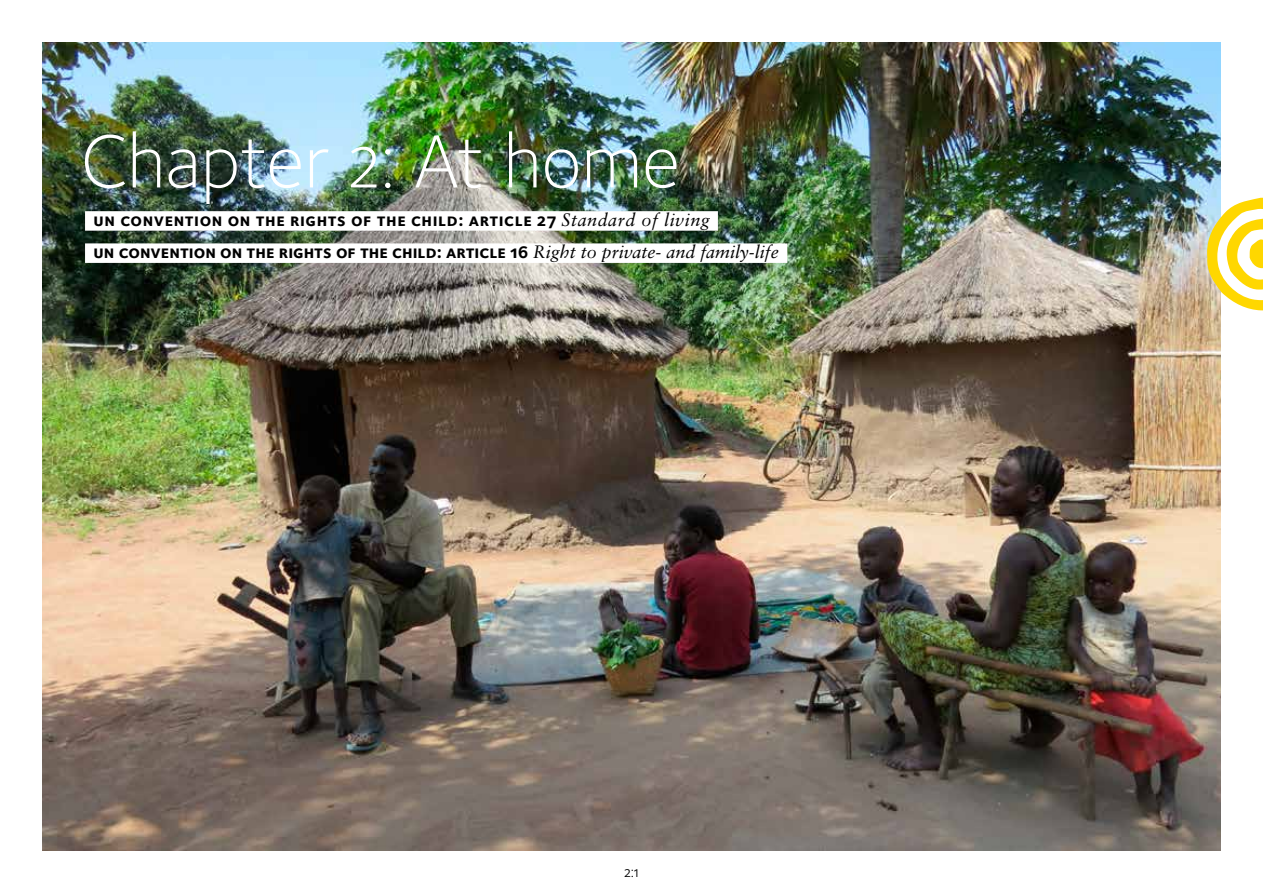
<style>
.page{position:relative;width:1263px;height:893px;background:#fff}
.page>*{position:absolute;margin:0;border:0;box-sizing:border-box;transform-origin:0 0}
.t1{font:78px "Foundry Sterling Light OSF";color:#fff}
.t2{font:18px/32.2px "Foundry Sterling Bold Expert";letter-spacing:.01em;color:#000}
.t3{font:15px "Foundry Sterling Book OSF";color:#000}
.s1{font-family:"Sabon Italic Os F"}
</style>
<div class="page">
<img style="left:43px;top:43px;width:1177px;height:807px">
<div style="left:85px;top:211px;width:633px;height:20px;background:#fff"></div>
<div style="left:85px;top:243px;width:702px;height:20px;background:#fff"></div>
<svg style="left:1207px;top:197px;width:56px;height:115px"></svg>
<h1 class="t1" style="left:81px;top:106px;width:601px">Chapter 2: At home</h1>
<p class="t2" style="left:94px;top:203px;width:687px">un convention on the rights of the child: article 27 <span class="s1">Standard of living<br></span>un convention on the rights of the child: article 16 <span class="s1">Right to private- and family-life</span></p>
<p class="t3" style="left:624px;top:862px;width:16px">2:1</p>
</div>
